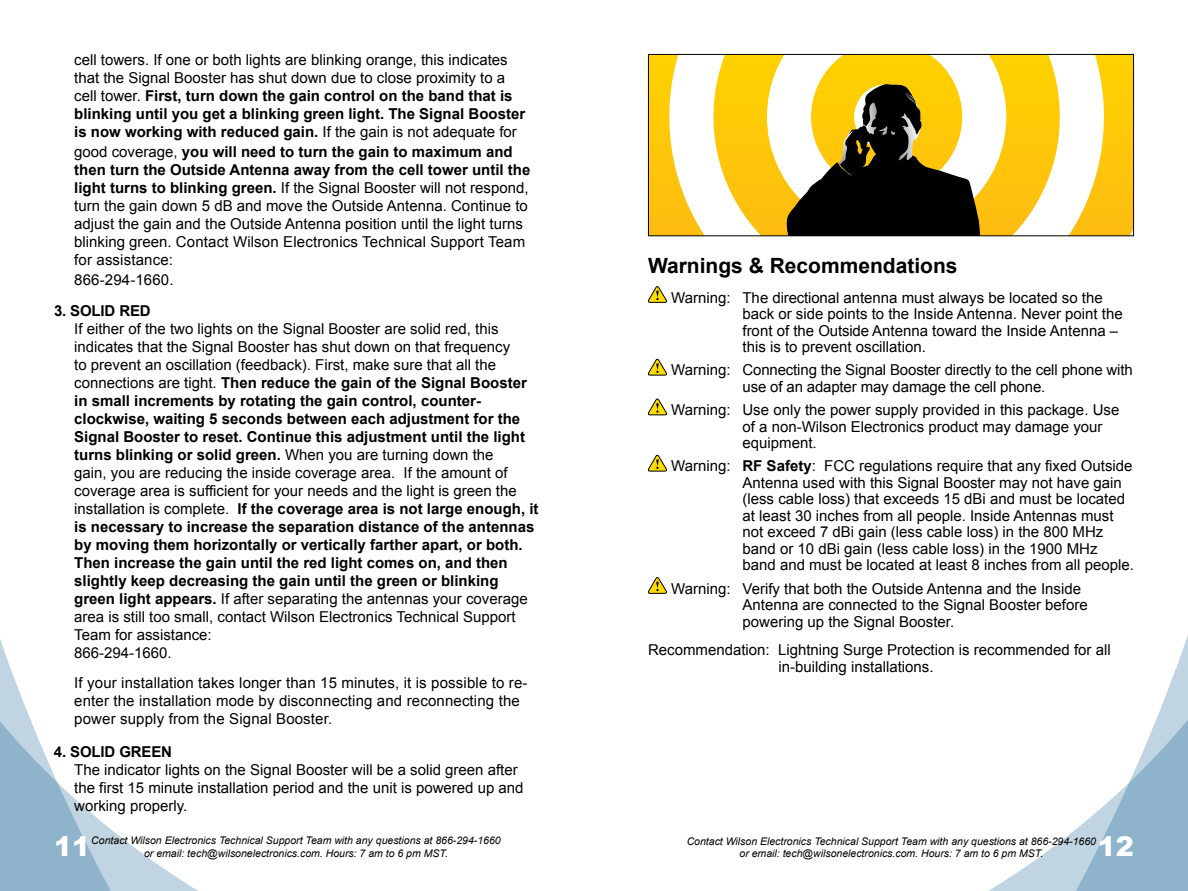
<style>
.page{position:relative;width:1188px;height:891px;background:#fff}
.page>*{position:absolute;margin:0;border:0;box-sizing:border-box;transform-origin:0 0}
.t1{font:900 27px "Arial";color:#fff}
.t2{font:700 21px "Arial";color:#000}
.t3{font:15px/16.5px "Arial";color:#000}
.t4{font:700 15px/18px "Arial";color:#000}
.t5{font:italic 10.5px/12.6px "Arial";color:#000;text-align:center}
.s1{font-weight:700}
.s2{font-weight:400}
</style>
<div class="page">
<svg style="left:0;top:639px;width:198px;height:252px"></svg>
<svg style="left:989px;top:635px;width:199px;height:256px"></svg>
<svg style="left:650px;top:56px;width:482px;height:178px"></svg>
<svg style="left:786px;top:83px;width:202px;height:151px"></svg>
<div style="left:648px;top:54px;width:486px;height:182px;border:1px solid #000"></div>
<svg style="left:647px;top:286px;width:20px;height:17px"></svg>
<svg style="left:647px;top:358px;width:21px;height:18px"></svg>
<svg style="left:648px;top:398px;width:20px;height:18px"></svg>
<svg style="left:647px;top:454px;width:21px;height:18px"></svg>
<svg style="left:647px;top:577px;width:20px;height:17px"></svg>
<p class="t3" style="left:74px;top:51px;width:452px;line-height:18px">cell towers. If one or both lights are blinking orange, this indicates that the Signal Booster has shut down due to close proximity to a cell tower. <span class="s1">First, turn down the gain control on the band that is blinking until you get a blinking green light. The Signal Booster is now working with reduced gain.</span> If the gain is not adequate for</p>
<p class="t3" style="left:74px;top:143px;width:458px;line-height:18px">good coverage, <span class="s1">you will need to turn the gain to maximum and then turn the Outside Antenna away from the cell tower until the light turns to blinking green.</span> If the Signal Booster will not respond, turn the gain down 5 dB and move the Outside Antenna. Continue to adjust the gain and the Outside Antenna position until the light turns blinking green. Contact Wilson Electronics Technical Support Team for assistance:</p>
<p class="t3" style="left:74px;top:271px;width:98px">866-294-1660.</p>
<p class="t4" style="left:54px;top:303px;width:36px">3. Solid</p>
<p class="t4" style="left:119px;top:303px;width:22px">Red</p>
<p class="t4" style="left:74px;top:321px;width:466px"><span class="s2">If either of the two lights on the Signal Booster are solid red, this indicates that the Signal Booster has shut down on that frequency<br>to prevent an oscillation (feedback). First, make sure that all the connections are tight.</span> Then reduce the gain of the Signal Booster in small increments by rotating the gain control, counter&shy;clockwise, waiting 5 seconds between each adjustment for the Signal Booster to reset. Continue this adjustment until the light turns blinking or solid green. <span class="s2">When you are turning down the<br>gain, you are reducing the inside coverage area. If the amount of coverage area is sufficient for your needs and the light is green the installation is complete.</span> If the coverage area is not large enough, it is necessary to increase the separation distance of the antennas by moving them horizontally or vertically farther apart, or both.<br>Then increase the gain until the red light comes on, and then slightly keep decreasing the gain until the green or blinking green light appears. <span class="s2">If after separating the antennas your coverage area is still too small, contact Wilson Electronics Technical Support Team for assistance:<br>866-294-1660.</span></p>
<p class="t3" style="left:74px;top:674px;width:455px;line-height:18px">If your installation takes longer than 15 minutes, it is possible to re&shy;enter the installation mode by disconnecting and reconnecting the power supply from the Signal Booster.</p>
<p class="t4" style="left:54px;top:744px;width:88px">4. SOLID Green</p>
<p class="t3" style="left:74px;top:761px;width:451px;line-height:18px">The indicator lights on the Signal Booster will be a solid green after the first 15 minute installation period and the unit is powered up and working properly.</p>
<h2 class="t2" style="left:648px;top:251px;width:311px">Warnings &amp; Recommendations</h2>
<p class="t3" style="left:743px;top:289px;width:382px;text-indent:-71px">Warning: The directional antenna must always be located so the back or side points to the Inside Antenna. Never point the front of the Outside Antenna toward the Inside Antenna – this is to prevent oscillation.</p>
<p class="t3" style="left:743px;top:362px;width:392px;text-indent:-71px">Warning: Connecting the Signal Booster directly to the cell phone with use of an adapter may damage the cell phone.</p>
<p class="t3" style="left:743px;top:402px;width:378px;text-indent:-71px">Warning: Use only the power supply provided in this package. Use of a non-Wilson Electronics product may damage your equipment.</p>
<p class="t3" style="left:743px;top:458px;width:392px;text-indent:-71px">Warning: <span class="s1">RF Safety</span>: FCC regulations require that any fixed Outside Antenna used with this Signal Booster may not have gain (less cable loss) that exceeds 15 dBi and must be located at least 30 inches from all people. Inside Antennas must not exceed 7 dBi gain (less cable loss) in the 800 MHz band or 10 dBi gain (less cable loss) in the 1900 MHz band and must be located at least 8 inches from all people.</p>
<p class="t3" style="left:743px;top:580px;width:347px;text-indent:-71px">Warning: Verify that both the Outside Antenna and the Inside<br>Antenna are connected to the Signal Booster before powering up the Signal Booster.</p>
<p class="t3" style="left:779px;top:642px;width:334px;text-indent:-130px">Recommendation: Lightning Surge Protection is recommended for all in-building installations.</p>
<h1 class="t1" style="left:54px;top:827px;width:38px">11</h1>
<p class="t5" style="left:91px;top:835px;width:411px">Contact Wilson Electronics Technical Support Team with any questions at 866-294-1660 or email: tech@wilsonelectronics.com. Hours: 7 am to 6 pm MST.</p>
<h1 class="t1" style="left:1098px;top:827px;width:38px">12</h1>
<p class="t5" style="left:687px;top:835px;width:411px">Contact Wilson Electronics Technical Support Team with any questions at 866-294-1660 or email: tech@wilsonelectronics.com. Hours: 7 am to 6 pm MST.</p>
</div>
